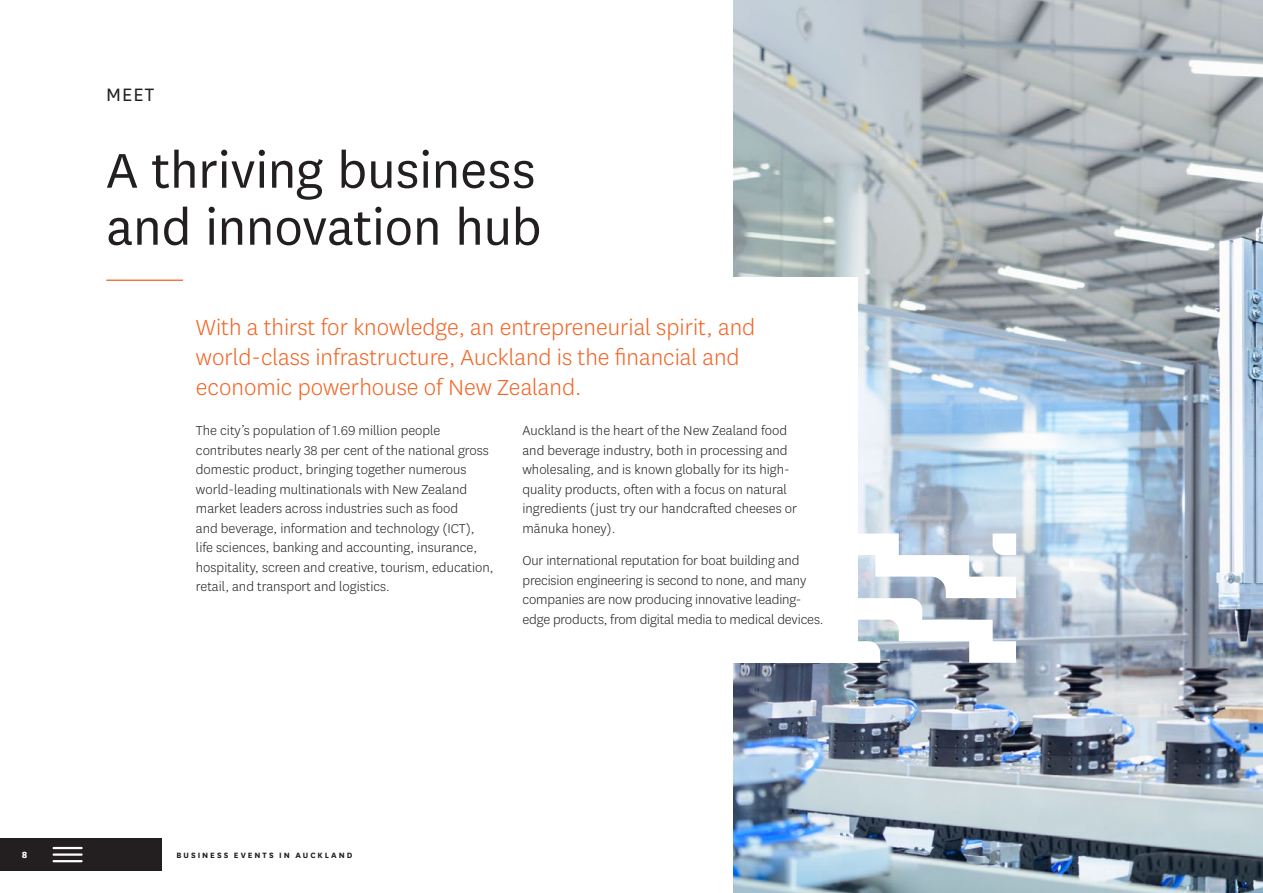
<style>
.page{position:relative;width:1263px;height:893px;background:#fff}
.page>*{position:absolute;margin:0;border:0;box-sizing:border-box;transform-origin:0 0}
.t1{font:57px/57px "National";color:#231f20}
.t2{font:300 25.5px/30px "National";color:#f26322}
.t3{font:21px "National";color:#231f20}
.t4{font:300 15px/19.5px "National";color:#231f20}
.t5{font:800 10.5px "National";color:#fff}
.t6{font:700 9px "National";letter-spacing:.22em;color:#231f20}
</style>
<div class="page">
<img style="left:734px;top:0;width:529px;height:893px">
<svg style="left:857px;top:533px;width:159px;height:130px"></svg>
<div style="left:185px;top:277px;width:672px;height:386px;background:#fff"></div>
<hr style="left:106px;top:280px;width:77px;height:1px;background:#f26322">
<div style="left:0;top:838px;width:162px;height:33px;background:#231f20"></div>
<hr style="left:54px;top:860px;width:28px;height:2px;background:#fff">
<hr style="left:54px;top:853px;width:28px;height:3px;background:#fff">
<hr style="left:54px;top:847px;width:28px;height:2px;background:#fff">
<h3 class="t3" style="left:106px;top:81px;width:49px">MEET</h3>
<h1 class="t1" style="left:106px;top:139px;width:437px">A thriving business and innovation hub</h1>
<h2 class="t2" style="left:196px;top:311px;width:561px">With a thirst for knowledge, an entrepreneurial spirit, and world-class infrastructure, Auckland is the financial and economic powerhouse of New Zealand.</h2>
<p class="t4" style="left:196px;top:421px;width:299px">The city’s population of 1.69 million people contributes nearly 38 per cent of the national gross domestic product, bringing together numerous world-leading multinationals with New Zealand market leaders across industries such as food<br>and beverage, information and technology (ICT), life sciences, banking and accounting, insurance, hospitality, screen and creative, tourism, education, retail, and transport and logistics.</p>
<p class="t4" style="left:522px;top:421px;width:276px">Auckland is the heart of the New Zealand food and beverage industry, both in processing and wholesaling, and is known globally for its high&shy;quality products, often with a focus on natural ingredients (just try our handcrafted cheeses or mānuka honey).</p>
<p class="t4" style="left:522px;top:550px;width:302px">Our international reputation for boat building and precision engineering is second to none, and many companies are now producing innovative leading&shy;edge products, from digital media to medical devices.</p>
<p class="t5" style="left:22px;top:847px;width:7px">8</p>
<p class="t6" style="left:176px;top:849px;width:177px">BUSINESS EVENTS IN AUCKLAND</p>
</div>
